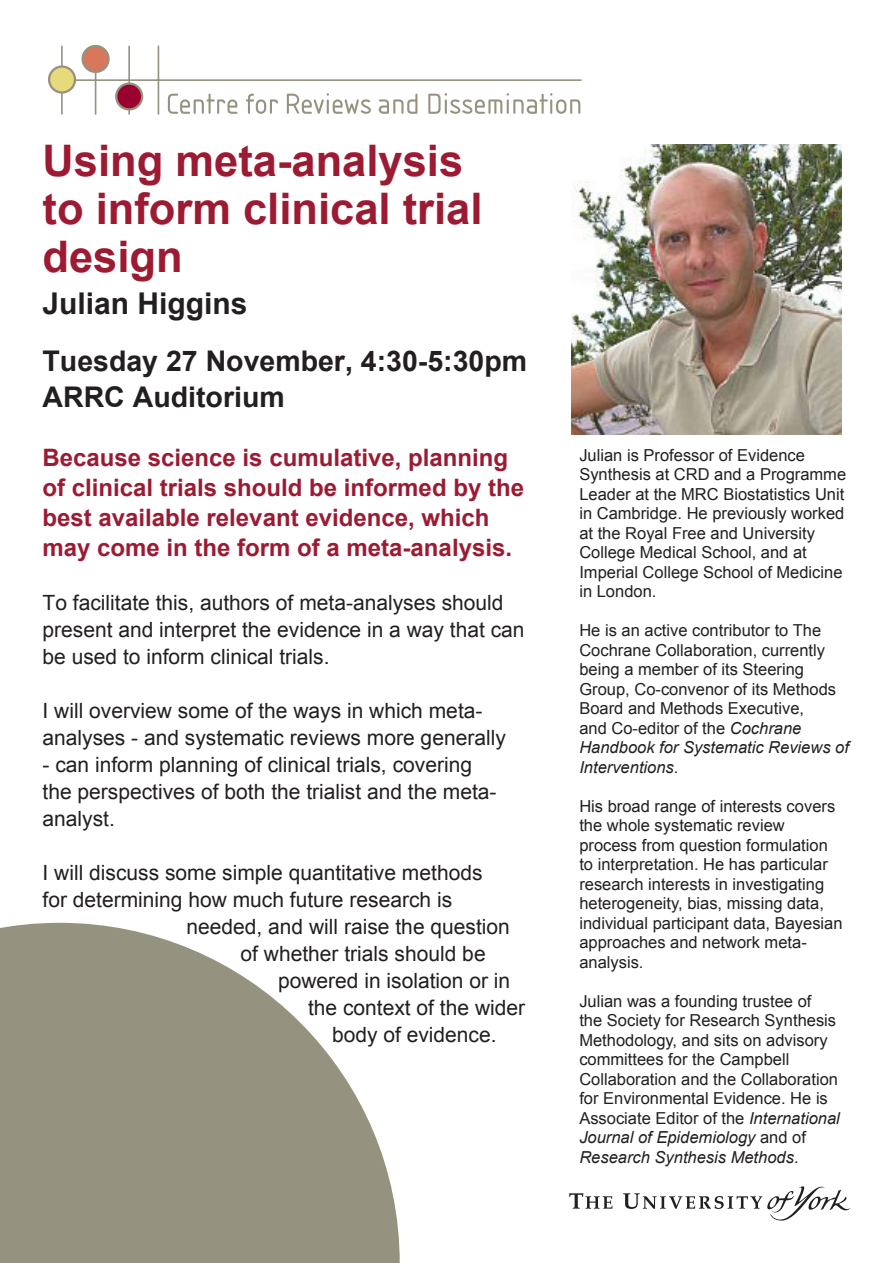
<style>
.page{position:relative;width:893px;height:1263px;background:#fff}
.page>*{position:absolute;margin:0;border:0;box-sizing:border-box;transform-origin:0 0}
.t1{font:700 43.5px/48px "Arial";color:#9c1b33}
.t2{font:700 30px "Arial";color:#231f20}
.t3{font:700 28.5px "Arial";color:#231f20}
.t4{font:700 24px/30px "Arial";color:#9c1b33}
.t5{font:21px/27px "Arial";color:#231f20}
.t6{font:16.5px/19.5px "Arial";color:#231f20}
.s1{font-style:italic}
</style>
<div class="page">
<svg style="left:0;top:923px;width:400px;height:340px;fill:#95937f"></svg>
<svg style="left:569px;top:1193px;width:43px;height:16px"></svg>
<svg style="left:623px;top:1186px;width:227px;height:34px"></svg>
<img style="left:572px;top:145px;width:270px;height:289px">
<svg style="left:168px;top:94px;width:69px;height:20px"></svg>
<svg style="left:246px;top:94px;width:32px;height:20px"></svg>
<svg style="left:287px;top:93px;width:84px;height:21px"></svg>
<svg style="left:379px;top:94px;width:38px;height:20px"></svg>
<svg style="left:428px;top:93px;width:152px;height:21px"></svg>
<hr style="left:61px;top:79px;width:520px;height:2px;background:#95937f">
<hr style="left:158px;top:46px;width:1px;height:68px;background:#95937f">
<hr style="left:128px;top:46px;width:2px;height:68px;background:#95937f">
<div style="left:116px;top:84px;width:26px;height:25px;background:#9b0130;border-radius:50%"></div>
<div style="left:115px;top:82px;width:28px;height:29px;border:2px solid #95937f;border-radius:50%"></div>
<hr style="left:95px;top:46px;width:1px;height:68px;background:#95937f">
<div style="left:83px;top:46px;width:26px;height:26px;background:#d9775c;border-radius:50%"></div>
<div style="left:82px;top:45px;width:28px;height:28px;border:2px solid #95937f;border-radius:50%"></div>
<hr style="left:61px;top:46px;width:2px;height:68px;background:#95937f">
<div style="left:49px;top:67px;width:26px;height:25px;background:#e7da79;border-radius:50%"></div>
<div style="left:48px;top:65px;width:28px;height:29px;border:2px solid #95937f;border-radius:50%"></div>
<p class="t1" style="left:43px;top:138px;width:441px">Using meta-analysis to inform clinical trial design</p>
<p class="t2" style="left:43px;top:284px;width:207px">Julian Higgins</p>
<p class="t3" style="left:43px;top:342px;width:486px">Tuesday 27 November, 4:30-5:30pm</p>
<p class="t3" style="left:43px;top:378px;width:244px">ARRC Auditorium</p>
<p class="t4" style="left:43px;top:443px;width:483px">Because science is cumulative, planning of clinical trials should be informed by the best available relevant evidence, which may come in the form of a meta-analysis.</p>
<p class="t5" style="left:43px;top:589px;width:484px">To facilitate this, authors of meta-analyses should present and interpret the evidence in a way that can be used to inform clinical trials.</p>
<p class="t5" style="left:43px;top:697px;width:465px">I will overview some of the ways in which meta&shy;analyses - and systematic reviews more generally</p>
<p class="t5" style="left:43px;top:751px;width:456px">- can inform planning of clinical trials, covering the perspectives of both the trialist and the meta&shy;analyst.</p>
<p class="t5" style="left:43px;top:859px;width:441px">I will discuss some simple quantitative methods</p>
<p class="t5" style="left:43px;top:886px;width:411px">for determining how much future research is</p>
<p class="t5" style="left:187px;top:913px;width:325px">needed, and will raise the question</p>
<p class="t5" style="left:241px;top:940px;width:247px">of whether trials should be</p>
<p class="t5" style="left:278px;top:967px;width:234px">powered in isolation or in</p>
<p class="t5" style="left:308px;top:994px;width:219px">the context of the wider</p>
<p class="t5" style="left:332px;top:1021px;width:166px">body of evidence.</p>
<p class="t6" style="left:579px;top:445px;width:268px">Julian is Professor of Evidence<br>Synthesis at CRD and a Programme<br>Leader at the MRC Biostatistics Unit in Cambridge. He previously worked at the Royal Free and University<br>College Medical School, and at<br>Imperial College School of Medicine in London.</p>
<p class="t6" style="left:579px;top:621px;width:271px">He is an active contributor to The<br>Cochrane Collaboration, currently being a member of its Steering<br>Group, Co-convenor of its Methods<br>Board and Methods Executive,<br>and Co-editor of the <span class="s1">Cochrane<br>Handbook for Systematic Reviews of<br>Interventions</span>.</p>
<p class="t6" style="left:579px;top:796px;width:265px">His broad range of interests covers the whole systematic review process from question formulation to interpretation. He has particular research interests in investigating heterogeneity, bias, missing data, individual participant data, Bayesian approaches and network meta&shy;analysis.</p>
<p class="t6" style="left:579px;top:991px;width:262px">Julian was a founding trustee of<br>the Society for Research Synthesis Methodology, and sits on advisory committees for the Campbell Collaboration and the Collaboration for Environmental Evidence. He is Associate Editor of the <span class="s1">International Journal of Epidemiology</span> and of <span class="s1">Research Synthesis Methods</span>.</p>
</div>
